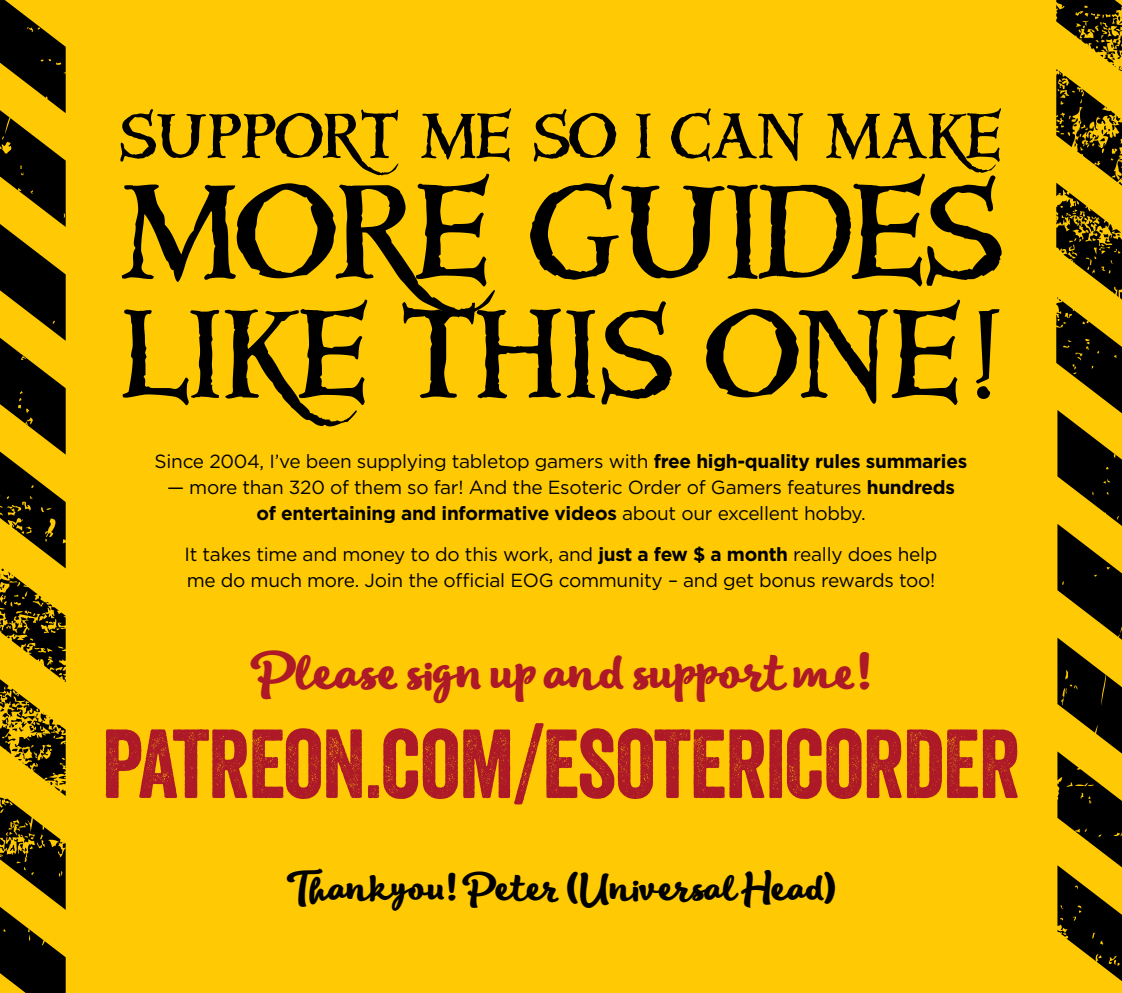
<style>
.page{position:relative;width:1122px;height:993px;background:#fff}
.page>*{position:absolute;margin:0;border:0;box-sizing:border-box;transform-origin:0 0}
.t1{font:117.95px "Windlass";color:#000}
.t2{font:110.25px "Windlass";letter-spacing:.025em;color:#000}
.t3{font:94.5px "Veneer";letter-spacing:-.015em;color:#ad1927}
.t4{font:56px "Windlass";color:#000}
.t5{font:700 49.35px "Lifehack";letter-spacing:-.035em;color:#ad1927}
.t6{font:700 36.75px "Lifehack";letter-spacing:-.025em;color:#000}
.t7{font:19.07px/25.9px "Gotham";letter-spacing:-.015em;color:#000;text-align:center}
.s1{font-weight:700}
</style>
<div class="page">
<div style="left:0;top:0;width:1121px;height:992px;background:#ffca03"></div>
<svg style="left:1056px;top:0;width:66px;height:992px"></svg>
<svg style="left:0;top:0;width:66px;height:992px"></svg>
<h3 class="t4" style="left:120px;top:97px;width:882px">SUPPORT ME SO I CAN MAKE</h3>
<h1 class="t1" style="left:120px;top:150px;width:882px">MORE GUIDES</h1>
<h2 class="t2" style="left:122px;top:277px;width:879px">LIKE THIS ONE!</h2>
<p class="t7" style="left:155px;top:448px;width:814px">Since 2004, I’ve been supplying tabletop gamers with <span class="s1">free high-quality rules summaries</span></p>
<p class="t7" style="left:167px;top:474px;width:789px">— more than 320 of them so far! And the Esoteric Order of Gamers features <span class="s1">hundreds of entertaining and informative videos</span> about our excellent hobby.</p>
<p class="t7" style="left:184px;top:540px;width:754px;text-align:left">It takes time and money to do this work, and <span class="s1">just a few $ a month</span> really does help me do much more. Join the official EOG community – and get bonus rewards too!</p>
<h3 class="t5" style="left:250px;top:636px;width:624px">Please sign up and support me!</h3>
<h3 class="t3" style="left:102px;top:706px;width:919px">PATREON.COM/ESOTERICORDER</h3>
<h3 class="t6" style="left:286px;top:860px;width:551px">Thankyou! Peter (Universal Head)</h3>
</div>
